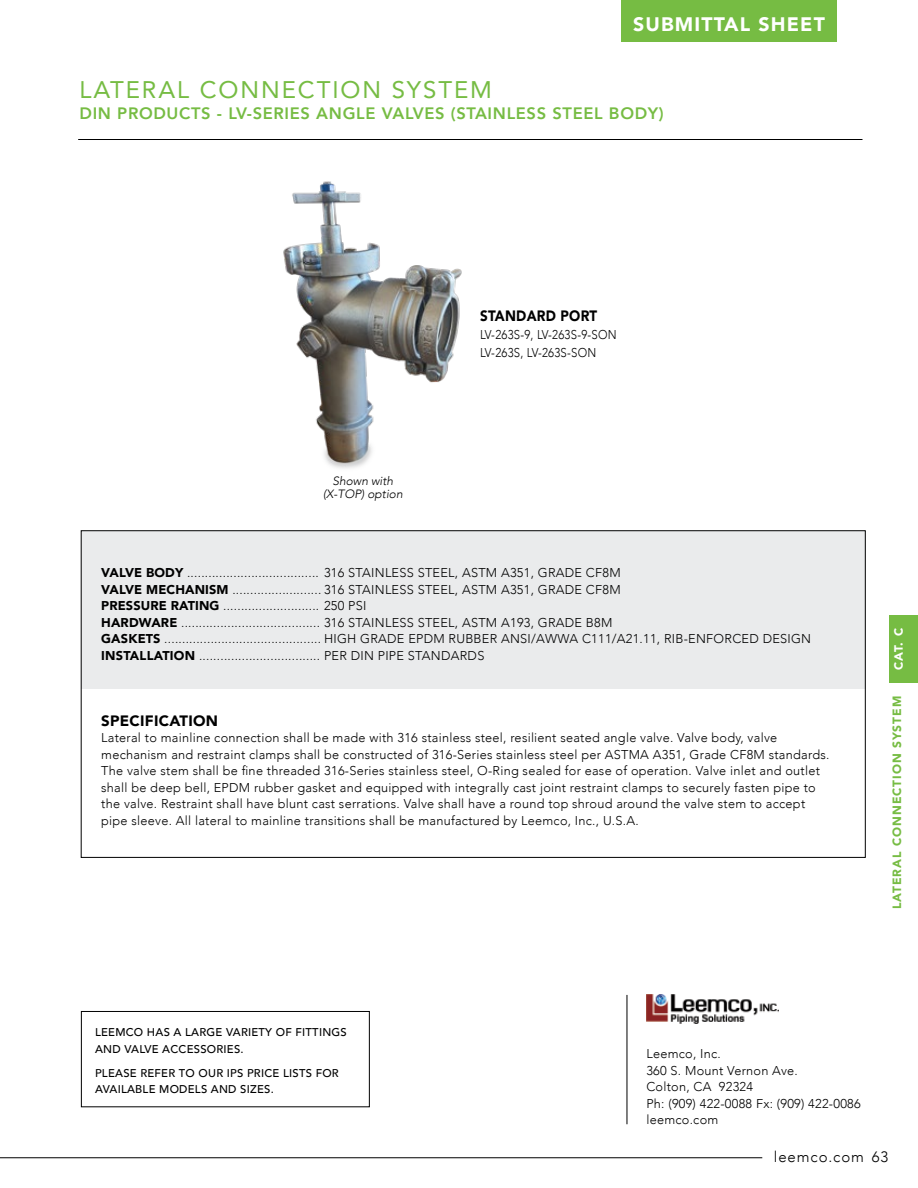
<style>
.page{position:relative;width:918px;height:1188px;background:#fff}
.page>*{position:absolute;margin:0;border:0;box-sizing:border-box;transform-origin:0 0}
.t1{font:24px "Avenir";letter-spacing:.08em;color:#76bc43}
.t2{font:900 19.5px "Avenir";letter-spacing:.06em;color:#fff}
.t3{font:800 16.5px "Avenir";letter-spacing:.04em;color:#76bc43}
.t4{font:900 15px "Avenir";letter-spacing:.02em;color:#000}
.t5{font:300 15px "Avenir";letter-spacing:.06em;color:#000}
.t6{font:900 15px "Avenir";letter-spacing:.02em;color:#000;scale:.9 1}
.t7{font:300 12.75px/16.5px "Avenir";letter-spacing:.02em;color:#000}
.t8{font:300 12.75px/18px "Avenir";letter-spacing:.02em;color:#000;scale:.9 1}
.t9{font:900 12px "Avenir";letter-spacing:.08em;color:#76bc43}
.t10{font:italic 300 12px/13.5px "Avenir";color:#000;text-align:center}
.t11{font:900 12px "Avenir";color:#fff}
.t12{font:500 11.25px/16.5px "Avenir";letter-spacing:.02em;color:#000}
.s1{font-weight:900}
</style>
<div class="page">
<hr style="left:0;top:1158px;width:762px;height:1px;background:#000">
<img style="left:646px;top:994px;width:132px;height:30px">
<hr style="left:627px;top:995px;width:1px;height:129px;background:#000">
<hr style="left:78px;top:139px;width:785px;height:1px;background:#000">
<div style="left:81px;top:531px;width:785px;height:158px;background:#eaebec"></div>
<div style="left:81px;top:1011px;width:289px;height:96px;border:1px solid #000"></div>
<div style="left:621px;top:0;width:216px;height:41px;background:#76bc43"></div>
<img style="left:283px;top:181px;width:179px;height:288px">
<div style="left:889px;top:615px;width:29px;height:68px;background:#76bc43"></div>
<h2 class="t2" style="left:633px;top:8px;width:193px">SUBMITTAL SHEET</h2>
<h1 class="t1" style="left:80px;top:71px;width:414px">LATERAL CONNECTION SYSTEM</h1>
<p class="t3" style="left:80px;top:101px;width:586px">DIN PRODUCTS - LV-SERIES ANGLE VALVES (STAINLESS STEEL BODY)</p>
<p class="t10" style="left:323px;top:474px;width:81px">Shown with (X-TOP) option</p>
<p class="t6" style="left:480px;top:303px;width:132px">STANDARD PORT</p>
<p class="t8" style="left:480px;top:325px;width:153px">LV-263S-9, LV-263S-9-SON<br>LV-263S, LV-263S-SON</p>
<p class="t7" style="left:101px;top:565px;width:711px"><span class="s1">VALVE BODY</span> ..................................... 316 STAINLESS STEEL, ASTM A351, GRADE CF8M<br><span class="s1">VALVE MECHANISM</span> ......................... 316 STAINLESS STEEL, ASTM A351, GRADE CF8M<br><span class="s1">PRESSURE RATING</span> ........................... 250 PSI<br><span class="s1">HARDWARE</span> ....................................... 316 STAINLESS STEEL, ASTM A193, GRADE B8M<br><span class="s1">GASKETS</span> ............................................ HIGH GRADE EPDM RUBBER ANSI/AWWA C111/A21.11, RIB-ENFORCED DESIGN <span class="s1">INSTALLATION</span> .................................. PER DIN PIPE STANDARDS</p>
<p class="t4" style="left:101px;top:708px;width:118px">SPECIFICATION</p>
<p class="t7" style="left:101px;top:730px;width:730px">Lateral to mainline connection shall be made with 316 stainless steel, resilient seated angle valve. Valve body, valve mechanism and restraint clamps shall be constructed of 316-Series stainless steel per ASTMA A351, Grade CF8M standards.<br>The valve stem shall be fine threaded 316-Series stainless steel, O-Ring sealed for ease of operation. Valve inlet and outlet shall be deep bell, EPDM rubber gasket and equipped with integrally cast joint restraint clamps to securely fasten pipe to the valve. Restraint shall have blunt cast serrations. Valve shall have a round top shroud around the valve stem to accept pipe sleeve. All lateral to mainline transitions shall be manufactured by Leemco, Inc., U.S.A.</p>
<p class="t11" style="left:888px;top:670px;width:43px;rotate:-90deg">CAT. C</p>
<p class="t9" style="left:887px;top:909px;width:215px;rotate:-90deg">LATERAL CONNECTION SYSTEM</p>
<p class="t12" style="left:95px;top:1024px;width:253px">LEEMCO HAS A LARGE VARIETY OF FITTINGS<br>AND VALVE ACCESSORIES.</p>
<p class="t12" style="left:95px;top:1064px;width:245px">PLEASE REFER TO OUR IPS PRICE LISTS FOR<br>AVAILABLE MODELS AND SIZES.</p>
<p class="t7" style="left:646px;top:1046px;width:216px">Leemco, Inc.<br>360 S. Mount Vernon Ave.<br>Colton, CA 92324<br>Ph: (909) 422-0088 Fx: (909) 422-0086 leemco.com</p>
<p class="t5" style="left:774px;top:1148px;width:116px">leemco.com 63</p>
</div>
